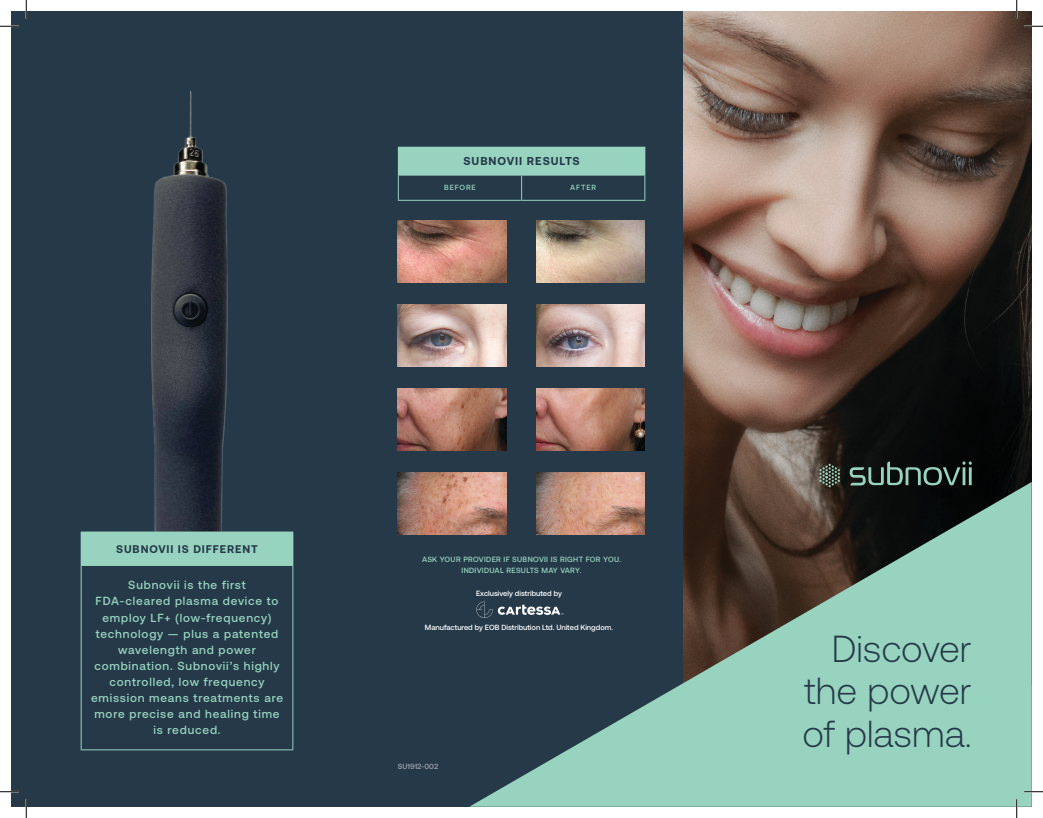
<style>
.page{position:relative;width:1043px;height:818px;background:#fff}
.page>*{position:absolute;margin:0;border:0;box-sizing:border-box;transform-origin:0 0}
.Large_and_Thin{font:300 37.62px/42.5px "Aeonik";color:#253949;text-align:justify}
.Header_2_New{font:500 11.75px/16.1px "Aeonik";letter-spacing:.07em;color:#97d3be;text-align:center}
.Chart_Header_Green{font:700 11.5px "Aeonik";letter-spacing:.08em;color:#253949}
.Header_2_New-2{font:700 11.12px "Aeonik";letter-spacing:.08em;color:#253949}
.Chart_Body_Caps{font:500 7.62px "Aeonik";letter-spacing:.04em;color:#97d3be}
.Body_New{font:500 7.5px "Aeonik";color:#fff}
.t1{font:500 7.5px "Aeonik";letter-spacing:.12em;color:#97d3be}
.Body_New-2{font:500 7.5px "Aeonik";color:#a0a5ae}
</style>
<div class="page">
<div style="left:11px;top:11px;width:1020px;height:795px;background:#253949"></div>
<img style="left:151px;top:90px;width:77px;height:441px">
<div style="left:81px;top:532px;width:212px;height:33px;background:#97d3be"></div>
<hr style="left:81px;top:531px;width:212px;height:1px;background:#97d3be">
<hr style="left:81px;top:565px;width:212px;height:1px;background:#97d3be">
<hr style="left:81px;top:566px;width:1px;height:183px;background:#97d3be">
<hr style="left:292px;top:566px;width:1px;height:183px;background:#97d3be">
<hr style="left:81px;top:749px;width:212px;height:1px;background:#97d3be">
<img style="left:684px;top:11px;width:347px;height:471px">
<svg style="left:469px;top:482px;width:562px;height:324px;fill:#97d3be"></svg>
<svg style="left:849px;top:461px;width:122px;height:24px;background:#31443e"></svg>
<svg style="left:819px;top:463px;width:21px;height:24px"></svg>
<div style="left:398px;top:147px;width:247px;height:28px;background:#97d3be"></div>
<hr style="left:398px;top:175px;width:123px;height:1px;background:#97d3be">
<svg style="left:398px;top:175px;width:1px;height:25px"></svg>
<hr style="left:521px;top:175px;width:124px;height:1px;background:#97d3be">
<svg style="left:521px;top:176px;width:1px;height:24px"></svg>
<svg style="left:644px;top:175px;width:1px;height:25px"></svg>
<hr style="left:398px;top:200px;width:123px;height:1px;background:#97d3be">
<hr style="left:521px;top:200px;width:124px;height:1px;background:#97d3be">
<img style="left:398px;top:221px;width:108px;height:61px">
<img style="left:537px;top:221px;width:108px;height:61px">
<img style="left:398px;top:305px;width:108px;height:61px">
<img style="left:537px;top:305px;width:108px;height:61px">
<img style="left:398px;top:389px;width:108px;height:61px">
<img style="left:537px;top:389px;width:108px;height:61px">
<img style="left:398px;top:473px;width:108px;height:61px">
<img style="left:537px;top:473px;width:108px;height:61px">
<svg style="left:476px;top:601px;width:87px;height:17px"></svg>
<svg style="left:0;top:25px;width:19px;height:2px"></svg>
<svg style="left:1024px;top:25px;width:18px;height:2px"></svg>
<svg style="left:0;top:790px;width:19px;height:2px"></svg>
<svg style="left:1024px;top:790px;width:18px;height:2px"></svg>
<svg style="left:25px;top:0;width:2px;height:19px"></svg>
<svg style="left:25px;top:799px;width:2px;height:19px"></svg>
<svg style="left:1015px;top:0;width:2px;height:19px"></svg>
<svg style="left:1015px;top:799px;width:2px;height:19px"></svg>
<p class="Chart_Header_Green" style="left:463px;top:154px;width:118px">SUBNOVII RESULTS</p>
<p class="t1" style="left:444px;top:183px;width:33px">BEFORE</p>
<p class="t1" style="left:570px;top:183px;width:27px">AFTER</p>
<p class="Header_2_New-2" style="left:116px;top:542px;width:143px">SUBNOVII IS DIFFERENT</p>
<p class="Header_2_New" style="left:91px;top:577px;width:193px">Subnovii is the first<br>FDA-cleared plasma device to employ LF+ (low-frequency) technology — plus a patented wavelength and power combination. Subnovii’s highly controlled, low frequency emission means treatments are more precise and healing time is reduced.</p>
<p class="Chart_Body_Caps" style="left:422px;top:555px;width:200px">ASK YOUR PROVIDER IF SUBNOVII IS RIGHT FOR YOU.</p>
<p class="Chart_Body_Caps" style="left:461px;top:566px;width:121px">INDIVIDUAL RESULTS MAY VARY.</p>
<p class="Body_New" style="left:476px;top:589px;width:87px">Exclusively distributed by</p>
<p class="Body_New" style="left:425px;top:623px;width:190px">Manufactured by EOB Distribution Ltd. United Kingdom.</p>
<p class="Body_New-2" style="left:398px;top:762px;width:42px">SU1912-002</p>
<p class="Large_and_Thin" style="left:802px;top:627px;width:171px;text-indent:29px">Discover the power of plasma.</p>
</div>
